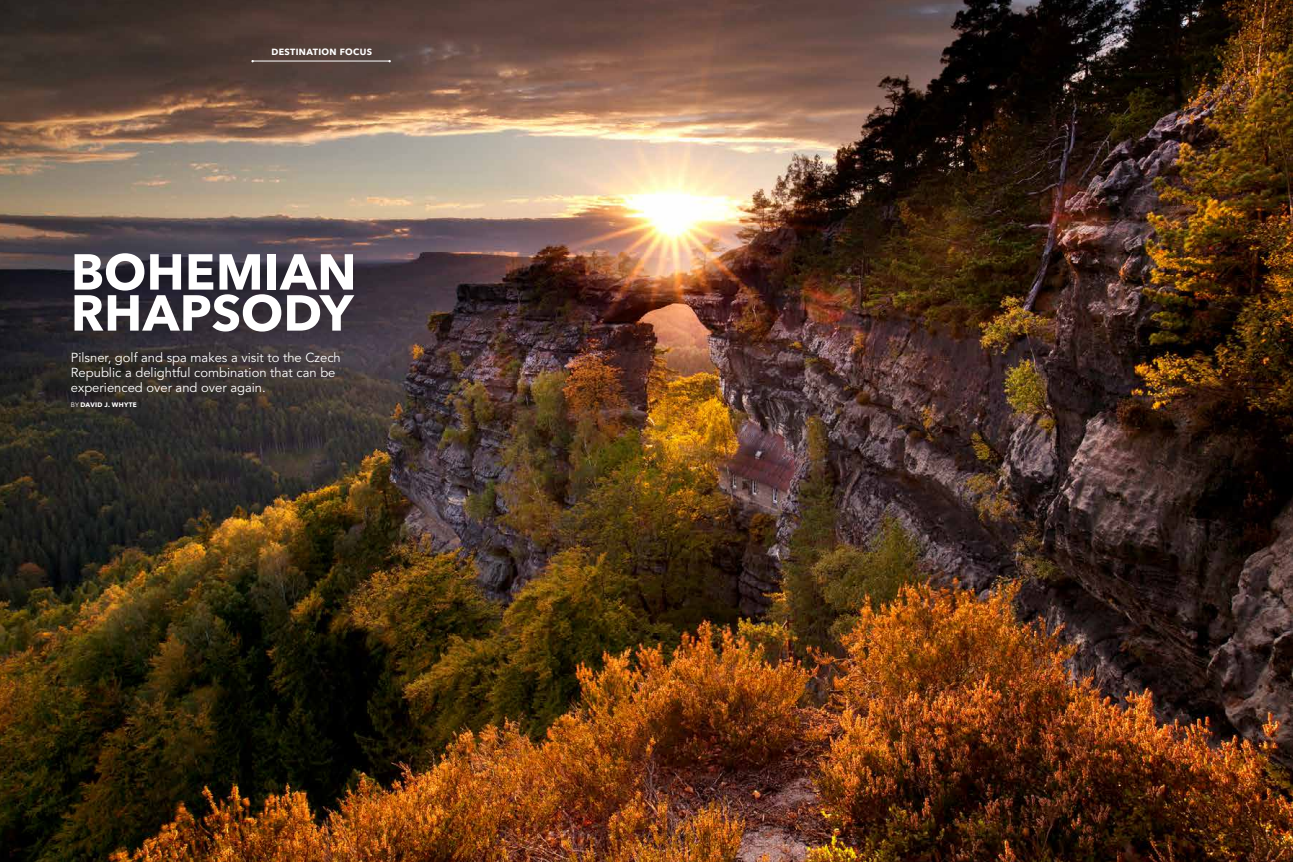
<style>
.page{position:relative;width:1293px;height:862px;background:#fff}
.page>*{position:absolute;margin:0;border:0;box-sizing:border-box;transform-origin:0 0}
.t1{font:700 50px/41px "Avenir Next";letter-spacing:.005em;color:#fff}
.t2{font:13px/15px "Avenir";color:#fff}
.t3{font:700 9px "Avenir Next";letter-spacing:.04em;color:#fff}
.t4{font:700 6.5px "Avenir Next";letter-spacing:.04em;color:#fff}
.s1{font-weight:400}
</style>
<div class="page">
<img style="left:0;top:0;width:1293px;height:862px">
<hr style="left:253px;top:61px;width:137px;height:1px;background:#fff">
<p class="t3" style="left:271px;top:44px;width:102px">DESTINATION FOCUS</p>
<h1 class="t1" style="left:71px;top:251px;width:287px">BOHEMIAN<br>RHAPSODY</h1>
<p class="t2" style="left:71px;top:350px;width:271px">Pilsner, golf and spa makes a visit to the Czech<br>Republic a delightful combination that can be experienced over and over again.</p>
<p class="t4" style="left:71px;top:398px;width:67px"><span class="s1">BY</span> DAVID J. WHYTE</p>
</div>
